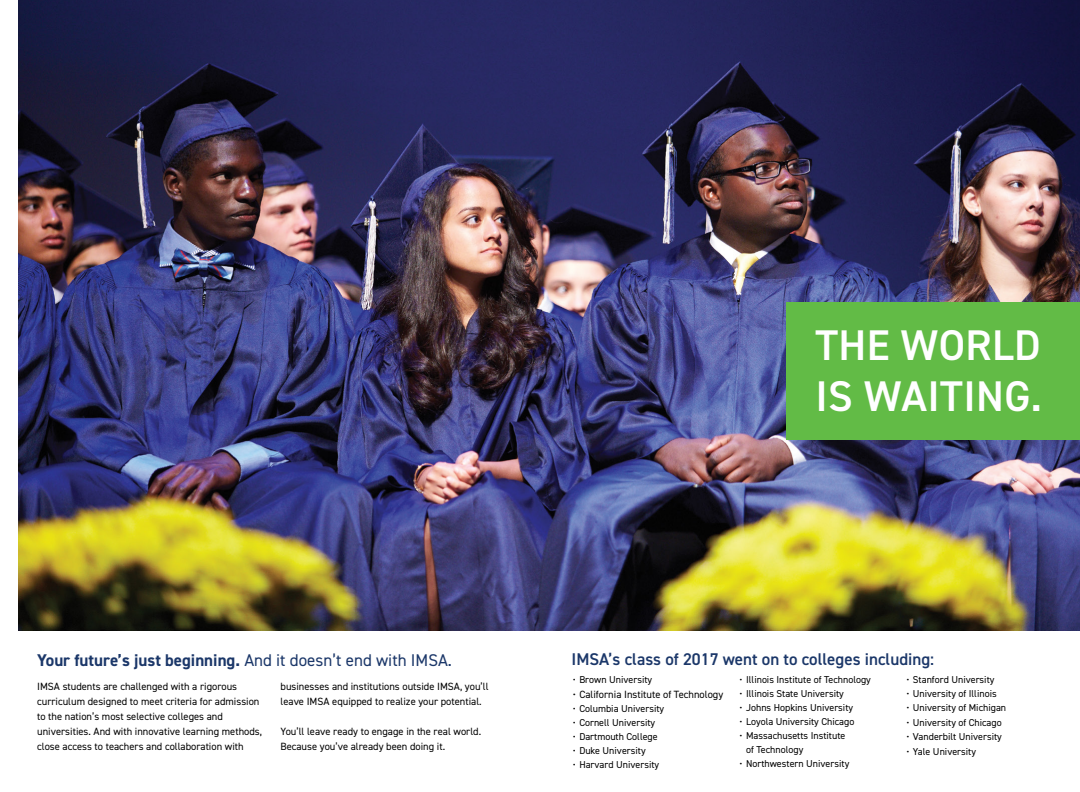
<style>
.page{position:relative;width:1080px;height:792px;background:#fff}
.page>*{position:absolute;margin:0;border:0;box-sizing:border-box;transform-origin:0 0}
.t1{font:600 43px/51px "DIN2014";letter-spacing:.01em;color:#fff}
.t2{font:700 17px "DIN2014";color:#1b3769}
.t3{font:600 17px "DIN2014";color:#1b3769}
.t4{font:10.5px/15px "DIN2014";color:#000}
.t5{font:10px/14px "DIN2014";color:#000}
.s1{font-weight:400}
</style>
<div class="page">
<img style="left:18px;top:0;width:1062px;height:631px">
<div style="left:786px;top:302px;width:294px;height:138px;background:#62bb46"></div>
<h1 class="t1" style="left:816px;top:318px;width:228px">THE WORLD<br>IS WAITING.</h1>
<h2 class="t2" style="left:37px;top:649px;width:416px">Your future’s just beginning. <span class="s1">And it doesn’t end with IMSA.</span></h2>
<p class="t4" style="left:37px;top:679px;width:226px">IMSA students are challenged with a rigorous curriculum designed to meet criteria for admission to the nation’s most selective colleges and universities. And with innovative learning methods, close access to teachers and collaboration with</p>
<p class="t4" style="left:281px;top:679px;width:210px">businesses and institutions outside IMSA, you’ll leave IMSA equipped to realize your potential.</p>
<p class="t4" style="left:281px;top:724px;width:202px">You’ll leave ready to engage in the real world.<br>Because you’ve already been doing it.</p>
<h2 class="t3" style="left:572px;top:648px;width:364px">IMSA’s class of 2017 went on to colleges including:</h2>
<p class="t5" style="left:573px;top:673px;width:81px">• Brown University</p>
<p class="t4" style="left:573px;top:687px;width:152px">• California Institute of Technology</p>
<p class="t5" style="left:573px;top:702px;width:93px">• Columbia University</p>
<p class="t5" style="left:573px;top:716px;width:84px">• Cornell University</p>
<p class="t5" style="left:573px;top:730px;width:86px">• Dartmouth College</p>
<p class="t5" style="left:573px;top:744px;width:74px">• Duke University</p>
<p class="t5" style="left:573px;top:758px;width:88px">• Harvard University</p>
<p class="t5" style="left:906px;top:673px;width:90px">• Stanford University</p>
<p class="t5" style="left:906px;top:687px;width:92px">• University of Illinois</p>
<p class="t5" style="left:906px;top:701px;width:101px">• University of Michigan</p>
<p class="t5" style="left:906px;top:716px;width:97px">• University of Chicago</p>
<p class="t5" style="left:906px;top:730px;width:97px">• Vanderbilt University</p>
<p class="t5" style="left:906px;top:745px;width:71px">• Yale University</p>
<p class="t5" style="left:740px;top:673px;width:133px">• Illinois Institute of Technology</p>
<p class="t5" style="left:740px;top:687px;width:106px">• Illinois State University</p>
<p class="t5" style="left:740px;top:701px;width:115px">• Johns Hopkins University</p>
<p class="t5" style="left:740px;top:715px;width:116px">• Loyola University Chicago</p>
<p class="t5" style="left:746px;top:729px;width:101px;text-indent:-6px">• Massachusetts Institute of Technology</p>
<p class="t5" style="left:740px;top:757px;width:111px">• Northwestern University</p>
</div>
